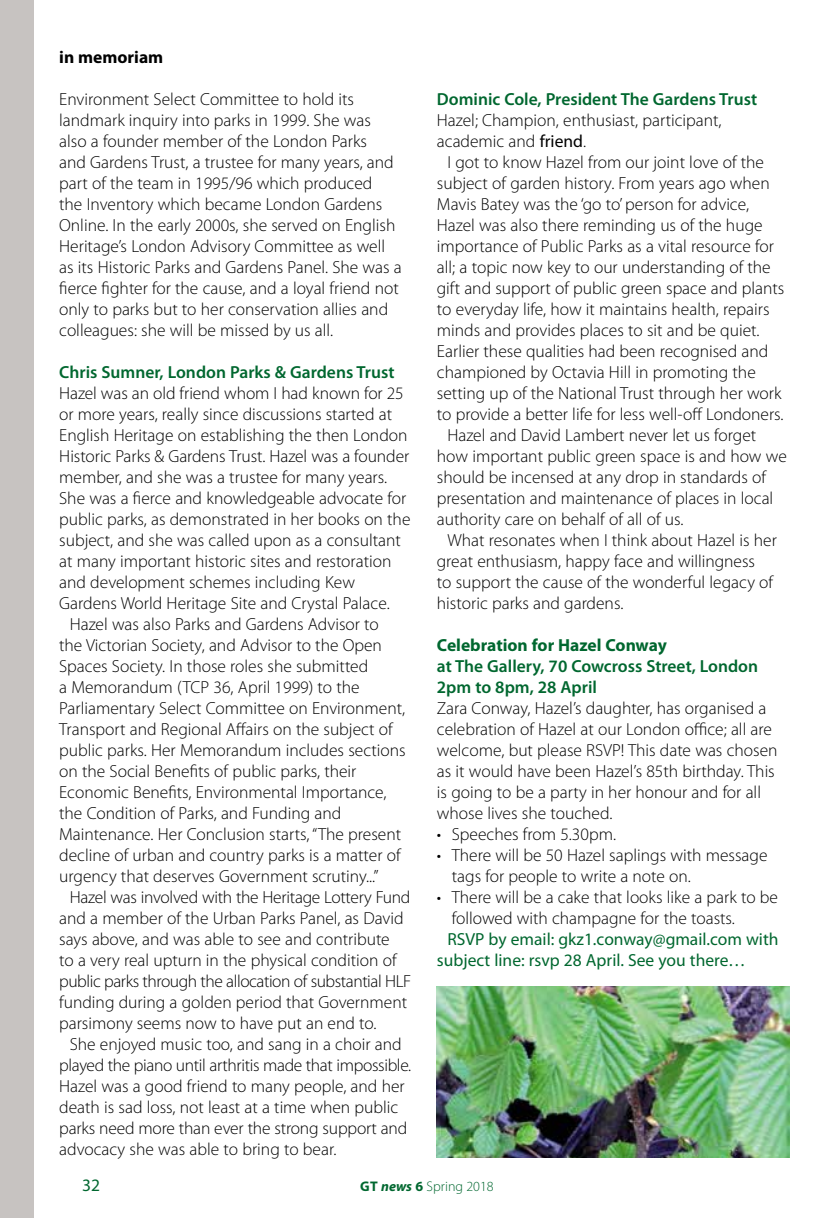
<style>
.page{position:relative;width:840px;height:1218px;background:#fff}
.page>*{position:absolute;margin:0;border:0;box-sizing:border-box;transform-origin:0 0}
.t1{font:300 17.5px/21px "Myriad Pro";color:#000}
.t2{font:600 17.5px/21px "Myriad Pro";color:#00672f}
.t3{font:17.5px/21px "Myriad Pro";color:#00672f}
.t4{font:300 17.5px "Myriad Pro";letter-spacing:-.025em;color:#000}
.t5{font:300 17.5px "Myriad Pro";letter-spacing:-.02em;color:#000}
.t6{font:700 17.5px "Myriad Pro";color:#00672f}
.t7{font:700 17.5px "Myriad Pro";color:#000}
.t8{font:300 14px "Myriad Pro";color:#00672f}
.s1{font-weight:400}
.s2{font-weight:700}
.s3{font-weight:700;font-style:italic}
</style>
<div class="page">
<div style="left:0;top:0;width:34px;height:1218px;background:#c7c3c1"></div>
<img style="left:437px;top:987px;width:353px;height:170px">
<p class="t7" style="left:59px;top:46px;width:106px">in memoriam</p>
<p class="t1" style="left:59px;top:89px;width:344px">Environment Select Committee to hold its landmark inquiry into parks in 1999. She was also a founder member of the London Parks<br>and Gardens Trust, a trustee for many years, and part of the team in 1995/96 which produced<br>the Inventory which became London Gardens Online. In the early 2000s, she served on English Heritage’s London Advisory Committee as well as its Historic Parks and Gardens Panel. She was a fierce fighter for the cause, and a loyal friend not only to parks but to her conservation allies and colleagues: she will be missed by us all.</p>
<p class="t2" style="left:59px;top:361px;width:337px">Chris Sumner, London Parks &amp; Gardens Trust</p>
<p class="t1" style="left:59px;top:383px;width:346px">Hazel was an old friend whom I had known for 25</p>
<p class="t1" style="left:59px;top:404px;width:334px">or more years, really since discussions started at</p>
<p class="t1" style="left:59px;top:425px;width:350px">English Heritage on establishing the then London</p>
<p class="t1" style="left:59px;top:446px;width:352px">Historic Parks &amp; Gardens Trust. Hazel was a founder</p>
<p class="t1" style="left:59px;top:467px;width:329px">member, and she was a trustee for many years.</p>
<p class="t1" style="left:59px;top:488px;width:349px">She was a fierce and knowledgeable advocate for</p>
<p class="t1" style="left:59px;top:509px;width:353px">public parks, as demonstrated in her books on the</p>
<p class="t1" style="left:59px;top:530px;width:343px">subject, and she was called upon as a consultant</p>
<p class="t1" style="left:59px;top:551px;width:334px">at many important historic sites and restoration</p>
<p class="t1" style="left:59px;top:572px;width:297px">and development schemes including Kew</p>
<p class="t1" style="left:59px;top:593px;width:332px">Gardens World Heritage Site and Crystal Palace.</p>
<p class="t1" style="left:70px;top:614px;width:311px">Hazel was also Parks and Gardens Advisor to</p>
<p class="t1" style="left:59px;top:635px;width:324px">the Victorian Society, and Advisor to the Open</p>
<p class="t1" style="left:59px;top:656px;width:311px">Spaces Society. In those roles she submitted</p>
<p class="t1" style="left:59px;top:677px;width:302px">a Memorandum (TCP 36, April 1999) to the</p>
<p class="t1" style="left:59px;top:698px;width:348px">Parliamentary Select Committee on Environment,</p>
<p class="t1" style="left:59px;top:719px;width:335px">Transport and Regional Affairs on the subject of</p>
<p class="t1" style="left:59px;top:740px;width:348px">public parks. Her Memorandum includes sections</p>
<p class="t1" style="left:59px;top:761px;width:299px">on the Social Benefits of public parks, their</p>
<p class="t1" style="left:59px;top:782px;width:329px">Economic Benefits, Environmental Importance,</p>
<p class="t1" style="left:59px;top:803px;width:284px">the Condition of Parks, and Funding and</p>
<p class="t1" style="left:59px;top:824px;width:344px">Maintenance. Her Conclusion starts, “The present</p>
<p class="t1" style="left:59px;top:845px;width:343px">decline of urban and country parks is a matter of</p>
<p class="t1" style="left:59px;top:866px;width:321px">urgency that deserves Government scrutiny...”</p>
<p class="t1" style="left:70px;top:887px;width:342px">Hazel was involved with the Heritage Lottery Fund</p>
<p class="t1" style="left:59px;top:908px;width:346px">and a member of the Urban Parks Panel, as David</p>
<p class="t1" style="left:59px;top:929px;width:332px">says above, and was able to see and contribute</p>
<p class="t1" style="left:59px;top:950px;width:339px">to a very real upturn in the physical condition of</p>
<p class="t4" style="left:59px;top:971px;width:353px">public parks through the allocation of substantial HLF</p>
<p class="t1" style="left:59px;top:992px;width:350px">funding during a golden period that Government</p>
<p class="t1" style="left:59px;top:1013px;width:319px">parsimony seems now to have put an end to.</p>
<p class="t1" style="left:70px;top:1034px;width:333px">She enjoyed music too, and sang in a choir and</p>
<p class="t5" style="left:59px;top:1055px;width:354px">played the piano until arthritis made that impossible.</p>
<p class="t1" style="left:59px;top:1076px;width:347px">Hazel was a good friend to many people, and her</p>
<p class="t1" style="left:59px;top:1097px;width:341px">death is sad loss, not least at a time when public</p>
<p class="t1" style="left:59px;top:1118px;width:350px">parks need more than ever the strong support and</p>
<p class="t1" style="left:59px;top:1139px;width:279px">advocacy she was able to bring to bear.</p>
<p class="t2" style="left:437px;top:88px;width:322px">Dominic Cole, President The Gardens Trust</p>
<p class="t1" style="left:437px;top:110px;width:286px">Hazel; Champion, enthusiast, participant,</p>
<p class="t1" style="left:437px;top:131px;width:151px">academic and <span class="s1">friend</span>.</p>
<p class="t1" style="left:447px;top:152px;width:318px">I got to know Hazel from our joint love of the</p>
<p class="t1" style="left:437px;top:173px;width:334px">subject of garden history. From years ago when</p>
<p class="t1" style="left:437px;top:194px;width:314px">Mavis Batey was the ‘go to’ person for advice,</p>
<p class="t1" style="left:437px;top:215px;width:327px">Hazel was also there reminding us of the huge</p>
<p class="t1" style="left:437px;top:236px;width:338px">importance of Public Parks as a vital resource for</p>
<p class="t1" style="left:437px;top:257px;width:335px">all; a topic now key to our understanding of the</p>
<p class="t1" style="left:437px;top:278px;width:349px">gift and support of public green space and plants</p>
<p class="t1" style="left:437px;top:299px;width:334px">to everyday life, how it maintains health, repairs</p>
<p class="t1" style="left:437px;top:320px;width:324px">minds and provides places to sit and be quiet.</p>
<p class="t1" style="left:437px;top:341px;width:333px">Earlier these qualities had been recognised and</p>
<p class="t1" style="left:437px;top:362px;width:320px">championed by Octavia Hill in promoting the</p>
<p class="t1" style="left:437px;top:383px;width:346px">setting up of the National Trust through her work</p>
<p class="t1" style="left:437px;top:404px;width:348px">to provide a better life for less well-off Londoners.</p>
<p class="t1" style="left:447px;top:425px;width:310px">Hazel and David Lambert never let us forget</p>
<p class="t1" style="left:437px;top:446px;width:351px">how important public green space is and how we</p>
<p class="t1" style="left:437px;top:467px;width:331px">should be incensed at any drop in standards of</p>
<p class="t1" style="left:437px;top:488px;width:338px">presentation and maintenance of places in local</p>
<p class="t1" style="left:437px;top:509px;width:248px">authority care on behalf of all of us.</p>
<p class="t1" style="left:447px;top:530px;width:331px">What resonates when I think about Hazel is her</p>
<p class="t1" style="left:437px;top:551px;width:320px">great enthusiasm, happy face and willingness</p>
<p class="t1" style="left:437px;top:572px;width:338px">to support the cause of the wonderful legacy of</p>
<p class="t1" style="left:437px;top:593px;width:188px">historic parks and gardens.</p>
<p class="t6" style="left:437px;top:634px;width:232px">Celebration for Hazel Conway</p>
<p class="t2" style="left:437px;top:655px;width:323px">at The Gallery, 70 Cowcross Street, London<br>2pm to 8pm, 28 April</p>
<p class="t1" style="left:437px;top:698px;width:342px">Zara Conway, Hazel’s daughter, has organised a celebration of Hazel at our London office; all are welcome, but please RSVP! This date was chosen as it would have been Hazel’s 85th birthday. This is going to be a party in her honour and for all whose lives she touched.</p>
<p class="t1" style="left:437px;top:824px;width:181px">• Speeches from 5.30pm.</p>
<p class="t1" style="left:452px;top:845px;width:317px;text-indent:-15px">• There will be 50 Hazel saplings with message tags for people to write a note on.</p>
<p class="t1" style="left:452px;top:887px;width:328px;text-indent:-15px">• There will be a cake that looks like a park to be followed with champagne for the toasts.</p>
<p class="t3" style="left:437px;top:928px;width:343px;text-indent:10px">RSVP by email: gkz1.conway@gmail.com with subject line: rsvp 28 April. See you there…</p>
<p class="t3" style="left:82px;top:1174px;width:19px">32</p>
<p class="t8" style="left:360px;top:1177px;width:135px"><span class="s2">GT</span> <span class="s3">news</span> <span class="s2">6</span> Spring 2018</p>
</div>
